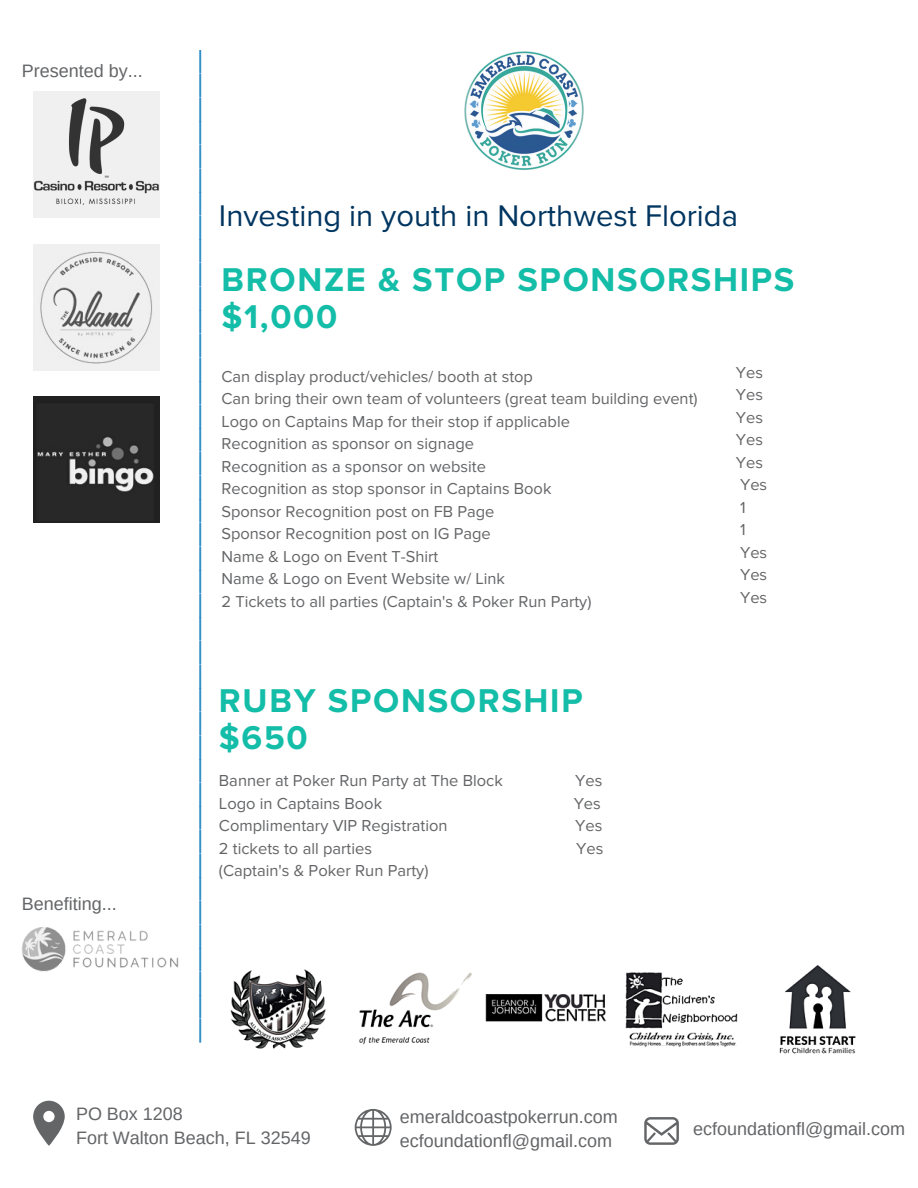
<style>
.page{position:relative;width:918px;height:1188px;background:#fff}
.page>*{position:absolute;margin:0;border:0;box-sizing:border-box;transform-origin:0 0}
.t1{font:47.25px "Abril Fatface";color:#2286c2}
.t2{font:700 34.2px/37.2px "Proxima Nova";letter-spacing:.05em;color:#14bda8}
.t3{font:30.9px "Proxima Nova";color:#003560}
.t4{font:18px "Arimo";color:#646567}
.t5{font:16.5px "Proxima Nova";color:#646567}
</style>
<div class="page">
<img style="left:34px;top:244px;width:126px;height:126px">
<img style="left:34px;top:92px;width:126px;height:126px">
<img style="left:34px;top:396px;width:126px;height:126px">
<svg style="left:33px;top:1101px;width:32px;height:45px"></svg>
<svg style="left:355px;top:1109px;width:37px;height:37px"></svg>
<img style="left:22px;top:927px;width:156px;height:45px">
<svg style="left:644px;top:1117px;width:35px;height:28px"></svg>
<img style="left:464px;top:51px;width:120px;height:119px">
<img style="left:230px;top:964px;width:626px;height:90px">
<p class="t4" style="left:22px;top:60px;width:122px">Presented by...</p>
<p class="t4" style="left:22px;top:894px;width:96px">Benefiting...</p>
<p class="t1" style="left:255px;top:50px;width:994px;rotate:90deg">__________________________________________</p>
<p class="t3" style="left:219px;top:197px;width:521px">Investing in youth in Northwest Florida</p>
<p class="t2" style="left:221px;top:262px;width:574px">BRONZE &amp; STOP SPONSORSHIPS $1,000</p>
<p class="t5" style="left:221px;top:367px;width:313px">Can display product/vehicles/ booth at stop</p>
<p class="t5" style="left:221px;top:389px;width:478px">Can bring their own team of volunteers (great team building event)</p>
<p class="t5" style="left:221px;top:412px;width:350px">Logo on Captains Map for their stop if applicable</p>
<p class="t5" style="left:221px;top:434px;width:254px">Recognition as sponsor on signage</p>
<p class="t5" style="left:221px;top:457px;width:266px">Recognition as a sponsor on website</p>
<p class="t5" style="left:221px;top:479px;width:332px">Recognition as stop sponsor in Captains Book</p>
<p class="t5" style="left:221px;top:502px;width:274px">Sponsor Recognition post on FB Page</p>
<p class="t5" style="left:221px;top:524px;width:271px">Sponsor Recognition post on IG Page</p>
<p class="t5" style="left:221px;top:547px;width:218px">Name &amp; Logo on Event T-Shirt</p>
<p class="t5" style="left:221px;top:569px;width:285px">Name &amp; Logo on Event Website w/ Link</p>
<p class="t5" style="left:221px;top:592px;width:371px">2 Tickets to all parties (Captain's &amp; Poker Run Party)</p>
<p class="t5" style="left:736px;top:363px;width:29px">Yes</p>
<p class="t5" style="left:736px;top:385px;width:29px">Yes</p>
<p class="t5" style="left:736px;top:408px;width:29px">Yes</p>
<p class="t5" style="left:736px;top:430px;width:29px">Yes</p>
<p class="t5" style="left:736px;top:453px;width:29px">Yes</p>
<p class="t5" style="left:740px;top:475px;width:29px">Yes</p>
<p class="t5" style="left:740px;top:498px;width:7px">1</p>
<p class="t5" style="left:740px;top:520px;width:7px">1</p>
<p class="t5" style="left:740px;top:543px;width:29px">Yes</p>
<p class="t5" style="left:740px;top:565px;width:29px">Yes</p>
<p class="t5" style="left:740px;top:588px;width:29px">Yes</p>
<p class="t2" style="left:219px;top:683px;width:365px">RUBY SPONSORSHIP</p>
<p class="t2" style="left:219px;top:720px;width:90px">$650</p>
<p class="t5" style="left:219px;top:771px;width:285px">Banner at Poker Run Party at The Block</p>
<p class="t5" style="left:575px;top:771px;width:29px">Yes</p>
<p class="t5" style="left:219px;top:794px;width:165px">Logo in Captains Book</p>
<p class="t5" style="left:574px;top:794px;width:29px">Yes</p>
<p class="t5" style="left:219px;top:816px;width:230px">Complimentary VIP Registration</p>
<p class="t5" style="left:575px;top:816px;width:29px">Yes</p>
<p class="t5" style="left:219px;top:839px;width:155px">2 tickets to all parties</p>
<p class="t5" style="left:576px;top:839px;width:29px">Yes</p>
<p class="t5" style="left:219px;top:861px;width:211px">(Captain's &amp; Poker Run Party)</p>
<p class="t4" style="left:76px;top:1103px;width:108px">PO Box 1208</p>
<p class="t4" style="left:76px;top:1128px;width:236px">Fort Walton Beach, FL 32549</p>
<p class="t4" style="left:400px;top:1106px;width:220px">emeraldcoastpokerrun.com</p>
<p class="t4" style="left:400px;top:1131px;width:214px">ecfoundationfl@gmail.com</p>
<p class="t4" style="left:693px;top:1119px;width:214px">ecfoundationfl@gmail.com</p>
</div>
